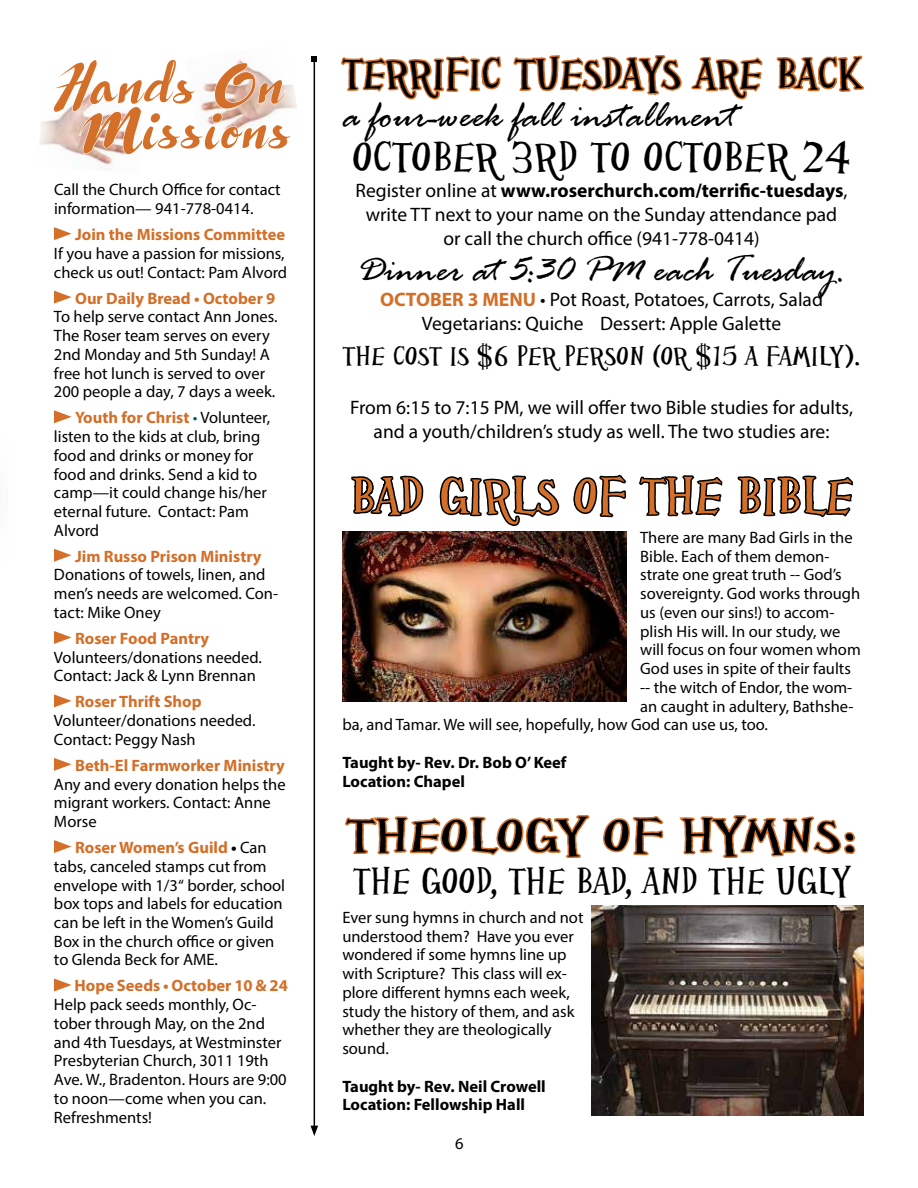
<style>
.page{position:relative;width:918px;height:1188px;background:#fff}
.page>*{position:absolute;margin:0;border:0;box-sizing:border-box;transform-origin:0 0}
.t1{font:63px/45px "Rabusto";letter-spacing:.045em;color:#d36f28;text-align:center}
.t2{font:57px "HPPSG";color:#d36f28}
.t3{font:52.5px "HPPSG";color:#000;scale:1.25 1}
.t4{font:48px "HPPSG";color:#000}
.t5{font:42px "HPPSG";color:#000;scale:.95 1}
.t6{font:italic 40.5px "Rage";color:#000}
.t7{font:italic 39px "Rage";color:#000}
.t8{font:30px "HPPSG";color:#000}
.t9{font:19.5px/24px "Myriad Pro";color:#000;text-align:center}
.t10{font:16.5px/18.8px "Myriad Pro";color:#000}
.t11{font:700 16.5px "Myriad Pro";color:#d36f28}
.t12{font:700 16.5px/18.8px "Myriad Pro";color:#000}
.s1{font-weight:700;color:#d36f28}
.s2{color:#00585f}
.s3{font-weight:700}
</style>
<div class="page">
<hr style="left:314px;top:59px;width:1px;height:1069px;background:#000">
<svg style="left:311px;top:56px;width:6px;height:6px"></svg>
<svg style="left:310px;top:1126px;width:8px;height:10px"></svg>
<svg style="left:341px;top:55px;width:160px;height:45px"></svg>
<svg style="left:513px;top:55px;width:169px;height:40px"></svg>
<svg style="left:692px;top:56px;width:71px;height:44px"></svg>
<svg style="left:778px;top:55px;width:86px;height:37px"></svg>
<svg style="left:353px;top:475px;width:71px;height:42px"></svg>
<svg style="left:439px;top:475px;width:121px;height:52px"></svg>
<svg style="left:573px;top:474px;width:54px;height:44px"></svg>
<svg style="left:639px;top:475px;width:84px;height:42px"></svg>
<svg style="left:739px;top:475px;width:114px;height:43px"></svg>
<svg style="left:345px;top:815px;width:245px;height:44px"></svg>
<svg style="left:603px;top:816px;width:61px;height:40px"></svg>
<svg style="left:679px;top:815px;width:177px;height:44px"></svg>
<img style="left:342px;top:531px;width:285px;height:171px">
<img style="left:591px;top:905px;width:273px;height:211px">
<svg style="left:54px;top:227px;width:18px;height:13px"></svg>
<svg style="left:54px;top:291px;width:18px;height:13px"></svg>
<svg style="left:54px;top:410px;width:18px;height:13px"></svg>
<svg style="left:54px;top:549px;width:18px;height:13px"></svg>
<svg style="left:54px;top:631px;width:18px;height:13px"></svg>
<svg style="left:54px;top:694px;width:18px;height:13px"></svg>
<svg style="left:54px;top:758px;width:18px;height:13px"></svg>
<svg style="left:54px;top:840px;width:18px;height:13px"></svg>
<svg style="left:54px;top:979px;width:18px;height:12px"></svg>
<img style="left:232px;top:51px;width:65px;height:57px">
<img style="left:39px;top:120px;width:74px;height:50px">
<svg style="left:50px;top:58px;width:243px;height:102px"></svg>
<h1 class="t1" style="left:58px;top:67px;width:236px">Hands On<br>Missions</h1>
<p class="t10" style="left:54px;top:180px;width:228px">Call the Church Office for contact information— 941-778-0414.</p>
<p class="t11" style="left:75px;top:224px;width:212px">Join the Missions Committee</p>
<p class="t10" style="left:54px;top:244px;width:235px">If you have a passion for missions, check us out! Contact: Pam Alvord</p>
<p class="t11" style="left:75px;top:287px;width:202px">Our Daily Bread • October 9</p>
<p class="t10" style="left:54px;top:307px;width:225px">To help serve contact Ann Jones.<br>The Roser team serves on every<br>2nd Monday and 5th Sunday! A free hot lunch is served to over<br>200 people a day, 7 days a week.</p>
<p class="t10" style="left:54px;top:408px;width:218px;text-indent:21px"><span class="s1">Youth for Christ</span> <span class="s2">•</span> Volunteer, listen to the kids at club, bring food and drinks or money for food and drinks. Send a kid to camp—it could change his/her eternal future. Contact: Pam<br>Alvord</p>
<p class="t11" style="left:75px;top:545px;width:188px">Jim Russo Prison Ministry</p>
<p class="t10" style="left:54px;top:565px;width:226px">Donations of towels, linen, and men’s needs are welcomed. Con&shy;tact: Mike Oney</p>
<p class="t11" style="left:75px;top:628px;width:136px">Roser Food Pantry</p>
<p class="t10" style="left:54px;top:648px;width:210px">Volunteers/donations needed.<br>Contact: Jack &amp; Lynn Brennan</p>
<p class="t11" style="left:75px;top:691px;width:128px">Roser Thrift Shop</p>
<p class="t10" style="left:54px;top:711px;width:203px">Volunteer/donations needed.<br>Contact: Peggy Nash</p>
<p class="t11" style="left:75px;top:755px;width:211px">Beth-El Farmworker Ministry</p>
<p class="t10" style="left:54px;top:774px;width:233px">Any and every donation helps the migrant workers. Contact: Anne<br>Morse</p>
<p class="t10" style="left:54px;top:838px;width:233px;text-indent:21px"><span class="s1">Roser Women’s Guild</span> <span class="s3">•</span> Can tabs, canceled stamps cut from envelope with 1/3“ border, school box tops and labels for education can be left in the Women’s Guild<br>Box in the church office or given to Glenda Beck for AME.</p>
<p class="t11" style="left:75px;top:975px;width:215px">Hope Seeds • October 10 &amp; 24</p>
<p class="t10" style="left:54px;top:995px;width:234px">Help pack seeds monthly, Oc&shy;tober through May, on the 2nd and 4th Tuesdays, at Westminster<br>Presbyterian Church, 3011 19th<br>Ave. W., Bradenton. Hours are 9:00 to noon—come when you can.<br>Refreshments!</p>
<h3 class="t4" style="left:342px;top:40px;width:520px">TERRIFIC TUES DAYS ARE BACK</h3>
<h3 class="t6" style="left:342px;top:93px;width:395px">a four-week fall installment</h3>
<h3 class="t4" style="left:352px;top:122px;width:501px">OCTOBER 3RD TO OCTOBER 24</h3>
<p class="t9" style="left:356px;top:178px;width:493px">Register online at <span class="s3">www.roserchurch.com/terrific-tuesdays</span>, write TT next to your name on the Sunday attendance pad or call the church office (941-778-0414)</p>
<h3 class="t7" style="left:357px;top:249px;width:490px">Dinner at 5:30 PM each Tuesday.</h3>
<p class="t9" style="left:380px;top:287px;width:444px"><span class="s1">OCTOBER 3 MENU</span> • Pot Roast, Potatoes, Carrots, Salad<br>Vegetarians: Quiche Dessert: Apple Galette</p>
<h3 class="t8" style="left:342px;top:335px;width:520px">THE COST IS $6 PER PERSON (OR $15 A FAMILY).</h3>
<p class="t9" style="left:350px;top:395px;width:505px">From 6:15 to 7:15 PM, we will offer two Bible studies for adults, and a youth/children’s study as well. The two studies are:</p>
<h2 class="t2" style="left:350px;top:455px;width:501px">BAD GIRLS OF THE BIBLE</h2>
<p class="t10" style="left:640px;top:528px;width:214px">There are many Bad Girls in the</p>
<p class="t10" style="left:640px;top:546px;width:191px">Bible. Each of them demon-</p>
<p class="t10" style="left:640px;top:565px;width:203px">strate one great truth -- God’s</p>
<p class="t10" style="left:640px;top:584px;width:221px">sovereignty. God works through</p>
<p class="t10" style="left:640px;top:603px;width:196px">us (even our sins!) to accom-</p>
<p class="t10" style="left:640px;top:621px;width:202px">plish His will. In our study, we</p>
<p class="t10" style="left:640px;top:640px;width:222px">will focus on four women whom</p>
<p class="t10" style="left:640px;top:659px;width:212px">God uses in spite of their faults</p>
<p class="t10" style="left:640px;top:678px;width:214px">-- the witch of Endor, the wom-</p>
<p class="t10" style="left:640px;top:696px;width:215px">an caught in adultery, Bathshe-</p>
<p class="t10" style="left:342px;top:715px;width:427px">ba, and Tamar. We will see, hopefully, how God can use us, too.</p>
<p class="t12" style="left:342px;top:752px;width:226px">Taught by- Rev. Dr. Bob O’ Keef<br>Location: Chapel</p>
<h3 class="t3" style="left:346px;top:798px;width:410px">THEOLOGY OF HYMNS:</h3>
<h3 class="t5" style="left:353px;top:851px;width:527px">THE GOOD, THE BAD, AND THE UGLY</h3>
<p class="t10" style="left:342px;top:908px;width:243px">Ever sung hymns in church and not understood them? Have you ever wondered if some hymns line up with Scripture? This class will ex&shy;plore different hymns each week, study the history of them, and ask whether they are theologically sound.</p>
<p class="t12" style="left:342px;top:1076px;width:205px">Taught by- Rev. Neil Crowell<br>Location: Fellowship Hall</p>
<p class="t10" style="left:455px;top:1133px;width:10px">6</p>
</div>
